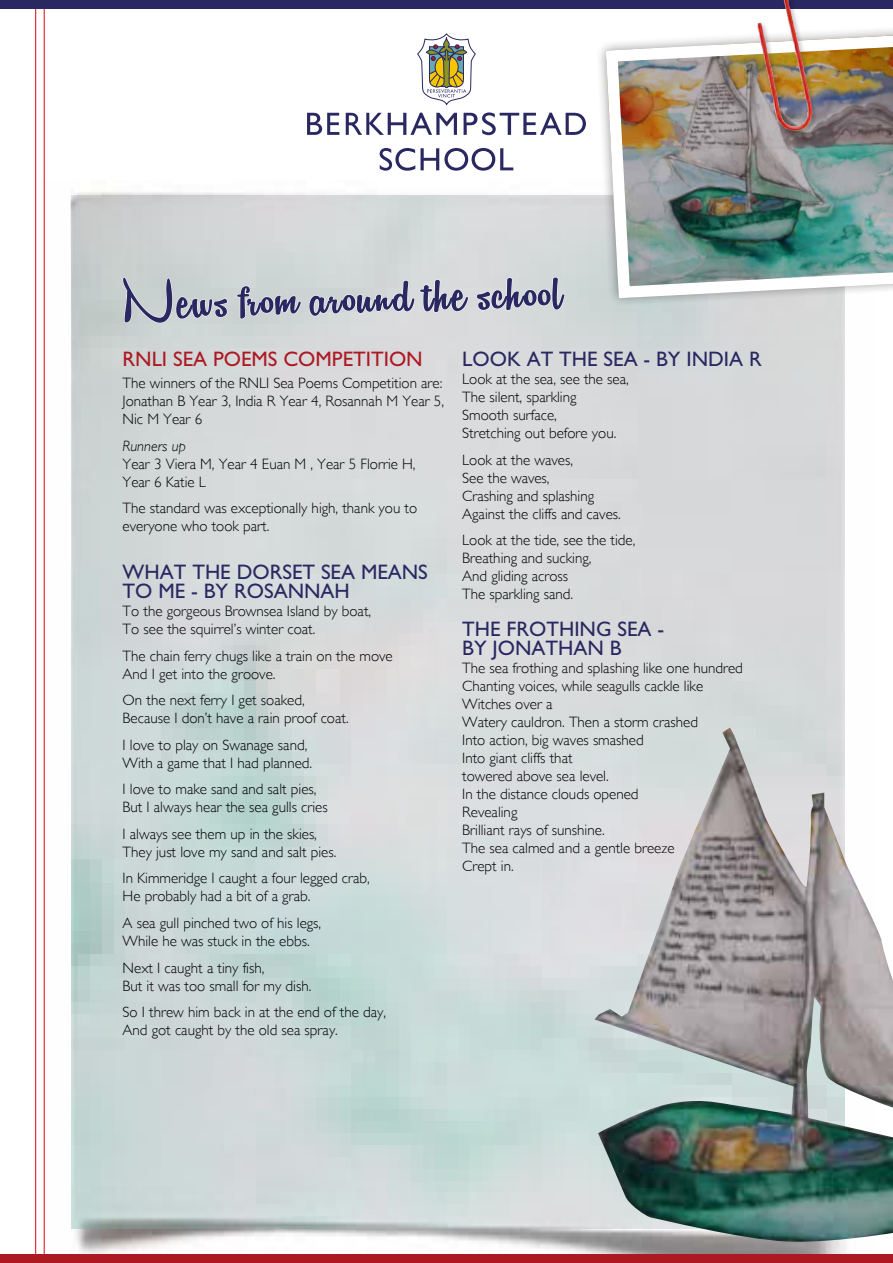
<style>
.page{position:relative;width:893px;height:1263px;background:#fff}
.page>*{position:absolute;margin:0;border:0;box-sizing:border-box;transform-origin:0 0}
.t1{font:63.45px "Remachine Script Personal Use Only";color:#292861}
.t2{font:21px/19.5px "M Gill Sans";color:#292861}
.t3{font:21px "M Gill Sans";color:#ad1923}
.t4{font:300 15px/18px "Gill Sans";color:#000}
.t5{font:italic 300 15px "Gill Sans";color:#000}
</style>
<div class="page">
<img style="left:43px;top:180px;width:803px;height:1074px">
<img style="left:72px;top:196px;width:772px;height:1033px">
<svg style="left:594px;top:58px;width:252px;height:252px"></svg>
<img style="left:600px;top:29px;width:293px;height:275px">
<hr style="left:35px;top:0;width:1px;height:1263px;background:#e30613">
<hr style="left:44px;top:0;width:1px;height:1263px;background:#e30613">
<div style="left:0;top:0;width:893px;height:9px;background:#292861"></div>
<div style="left:0;top:1254px;width:893px;height:9px;background:#ad1923"></div>
<svg style="left:380px;top:148px;width:35px;height:23px"></svg>
<svg style="left:421px;top:148px;width:18px;height:22px"></svg>
<svg style="left:444px;top:148px;width:24px;height:23px"></svg>
<div style="left:448px;top:151px;width:17px;height:17px;background:#fff;border-radius:50%"></div>
<svg style="left:472px;top:148px;width:23px;height:23px"></svg>
<div style="left:475px;top:151px;width:17px;height:17px;background:#fff;border-radius:50%"></div>
<svg style="left:500px;top:148px;width:13px;height:22px"></svg>
<svg style="left:307px;top:113px;width:32px;height:22px"></svg>
<svg style="left:346px;top:113px;width:111px;height:22px"></svg>
<svg style="left:464px;top:112px;width:122px;height:23px"></svg>
<svg style="left:417px;top:34px;width:59px;height:72px"></svg>
<svg style="left:122px;top:277px;width:106px;height:46px"></svg>
<svg style="left:236px;top:285px;width:65px;height:34px"></svg>
<svg style="left:309px;top:279px;width:160px;height:55px"></svg>
<svg style="left:476px;top:277px;width:88px;height:55px"></svg>
<div style="left:756px;top:0;width:64px;height:138px;background:#000;opacity:.25"></div>
<img style="left:757px;top:0;width:51px;height:130px">
<img style="left:594px;top:728px;width:299px;height:514px">
<h1 class="t1" style="left:122px;top:267px;width:440px;rotate:-2deg">News from around the school</h1>
<h2 class="t3" style="left:123px;top:348px;width:302px">RNLI SEA POEMS COMPETITION</h2>
<p class="t4" style="left:123px;top:374px;width:323px;text-align:justify">The winners of the RNLI Sea Poems Competition are:<br>Jonathan B Year 3, India R Year 4, Rosannah M Year 5, Nic M Year 6</p>
<p class="t5" style="left:123px;top:437px;width:65px">Runners up</p>
<p class="t4" style="left:123px;top:455px;width:294px">Year 3 Viera M, Year 4 Euan M , Year 5 Florrie H,<br>Year 6 Katie L</p>
<p class="t4" style="left:123px;top:499px;width:296px">The standard was exceptionally high, thank you to everyone who took part.</p>
<h2 class="t2" style="left:123px;top:562px;width:307px">WHAT THE DORSET SEA MEANS<br>TO ME - BY ROSANNAH</h2>
<p class="t4" style="left:123px;top:602px;width:250px">To the gorgeous Brownsea Island by boat,<br>To see the squirrel’s winter coat.</p>
<p class="t4" style="left:123px;top:647px;width:272px">The chain ferry chugs like a train on the move<br>And I get into the groove.</p>
<p class="t4" style="left:123px;top:691px;width:228px">On the next ferry I get soaked,<br>Because I don’t have a rain proof coat.</p>
<p class="t4" style="left:123px;top:736px;width:191px">I love to play on Swanage sand,<br>With a game that I had planned.</p>
<p class="t4" style="left:123px;top:780px;width:207px">I love to make sand and salt pies,<br>But I always hear the sea gulls cries</p>
<p class="t4" style="left:123px;top:825px;width:215px">I always see them up in the skies,<br>They just love my sand and salt pies.</p>
<p class="t4" style="left:123px;top:869px;width:249px">In Kimmeridge I caught a four legged crab,<br>He probably had a bit of a grab.</p>
<p class="t4" style="left:123px;top:914px;width:200px">A sea gull pinched two of his legs,<br>While he was stuck in the ebbs.</p>
<p class="t4" style="left:123px;top:958px;width:190px">Next I caught a tiny fish,<br>But it was too small for my dish.</p>
<p class="t4" style="left:123px;top:1003px;width:265px">So I threw him back in at the end of the day,<br>And got caught by the old sea spray.</p>
<h2 class="t2" style="left:462px;top:349px;width:301px">LOOK AT THE SEA - BY INDIA R</h2>
<p class="t4" style="left:462px;top:370px;width:168px">Look at the sea, see the sea,<br>The silent, sparkling<br>Smooth surface,<br>Stretching out before you.</p>
<p class="t4" style="left:462px;top:451px;width:160px">Look at the waves,<br>See the waves,<br>Crashing and splashing<br>Against the cliffs and caves.</p>
<p class="t4" style="left:462px;top:531px;width:175px">Look at the tide, see the tide,<br>Breathing and sucking,<br>And gliding across<br>The sparkling sand.</p>
<h2 class="t2" style="left:462px;top:619px;width:203px">THE FROTHING SEA -<br>BY JONATHAN B</h2>
<p class="t4" style="left:462px;top:659px;width:282px">The sea frothing and splashing like one hundred<br>Chanting voices, while seagulls cackle like<br>Witches over a<br>Watery cauldron. Then a storm crashed<br>Into action, big waves smashed<br>Into giant cliffs that<br>towered above sea level.<br>In the distance clouds opened<br>Revealing<br>Brilliant rays of sunshine.<br>The sea calmed and a gentle breeze<br>Crept in.</p>
</div>
